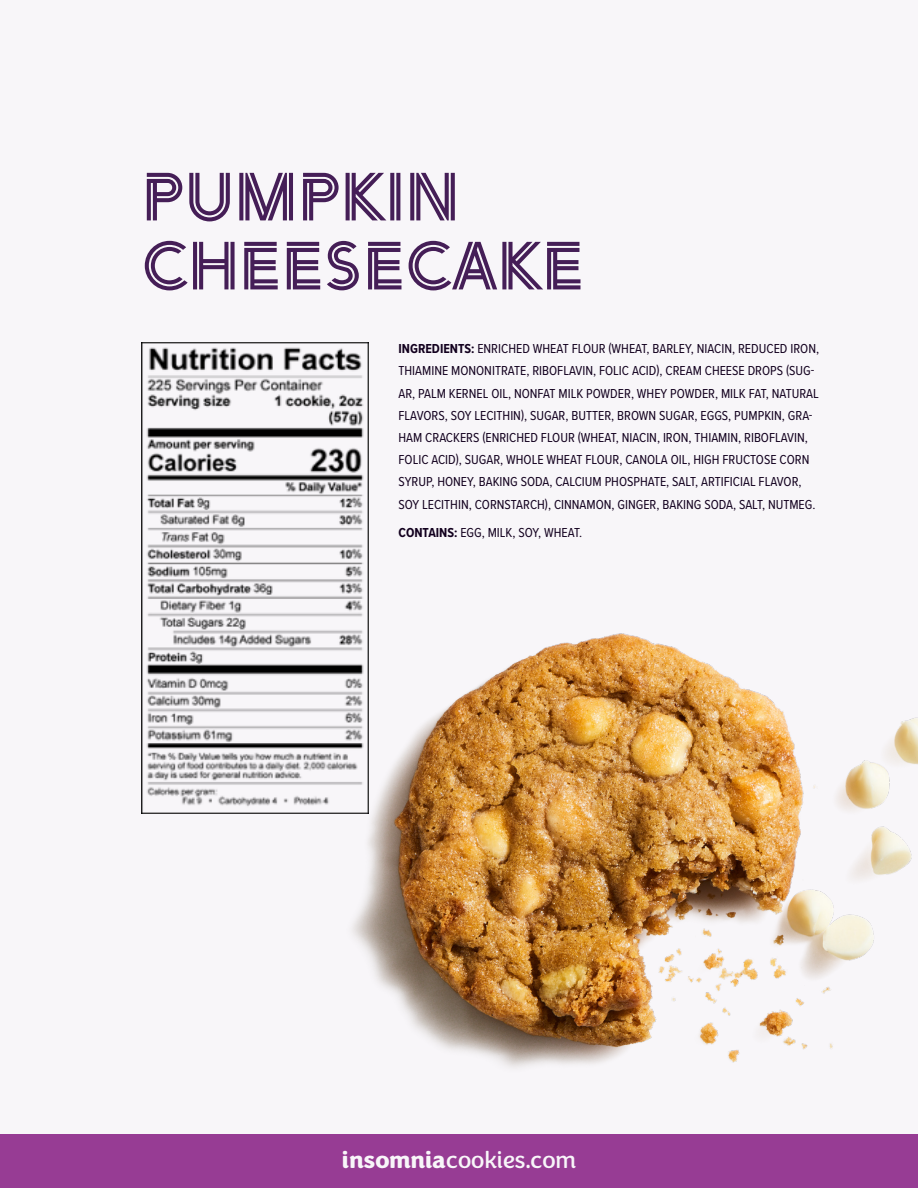
<style>
.page{position:relative;width:918px;height:1188px;background:#f8f6f9}
.page>*{position:absolute;margin:0;border:0;box-sizing:border-box;transform-origin:0 0}
.Product_Title{font:67.5px/69px "Arya Double";color:#451e57}
.t1{font:23.85px "Congenial";letter-spacing:-.02em;color:#f8f6f9}
.Nutrition_Info{font:13.5px/22.2px "Proxima Nova Cond";color:#12001e}
.s1{font-weight:700}
.s2{font-weight:800}
</style>
<div class="page">
<img style="left:342px;top:559px;width:576px;height:509px">
<div style="left:0;top:1134px;width:918px;height:54px;background:#973c94"></div>
<img style="left:142px;top:342px;width:226px;height:471px">
<p class="Product_Title" style="left:142px;top:162px;width:444px">PUMPKIN<br>CHEESECAKE</p>
<p class="Nutrition_Info" style="left:399px;top:337px;width:422px"><span class="s1">INGREDIENTS:</span> ENRICHED WHEAT FLOUR (WHEAT, BARLEY, NIACIN, REDUCED IRON, THIAMINE MONONITRATE, RIBOFLAVIN, FOLIC ACID), CREAM CHEESE DROPS (SUG-AR, PALM KERNEL OIL, NONFAT MILK POWDER, WHEY POWDER, MILK FAT, NATURAL FLAVORS, SOY LECITHIN), SUGAR, BUTTER, BROWN SUGAR, EGGS, PUMPKIN, GRA-HAM CRACKERS (ENRICHED FLOUR (WHEAT, NIACIN, IRON, THIAMIN, RIBOFLAVIN, FOLIC ACID), SUGAR, WHOLE WHEAT FLOUR, CANOLA OIL, HIGH FRUCTOSE CORN SYRUP, HONEY, BAKING SODA, CALCIUM PHOSPHATE, SALT, ARTIFICIAL FLAVOR, SOY LECITHIN, CORNSTARCH), CINNAMON, GINGER, BAKING SODA, SALT, NUTMEG.</p>
<p class="Nutrition_Info" style="left:399px;top:521px;width:185px"><span class="s1">CONTAINS:</span> EGG, MILK, SOY, WHEAT.</p>
<h2 class="t1" style="left:342px;top:1146px;width:236px"><span class="s2">insomnia</span>cookies.com</h2>
</div>
